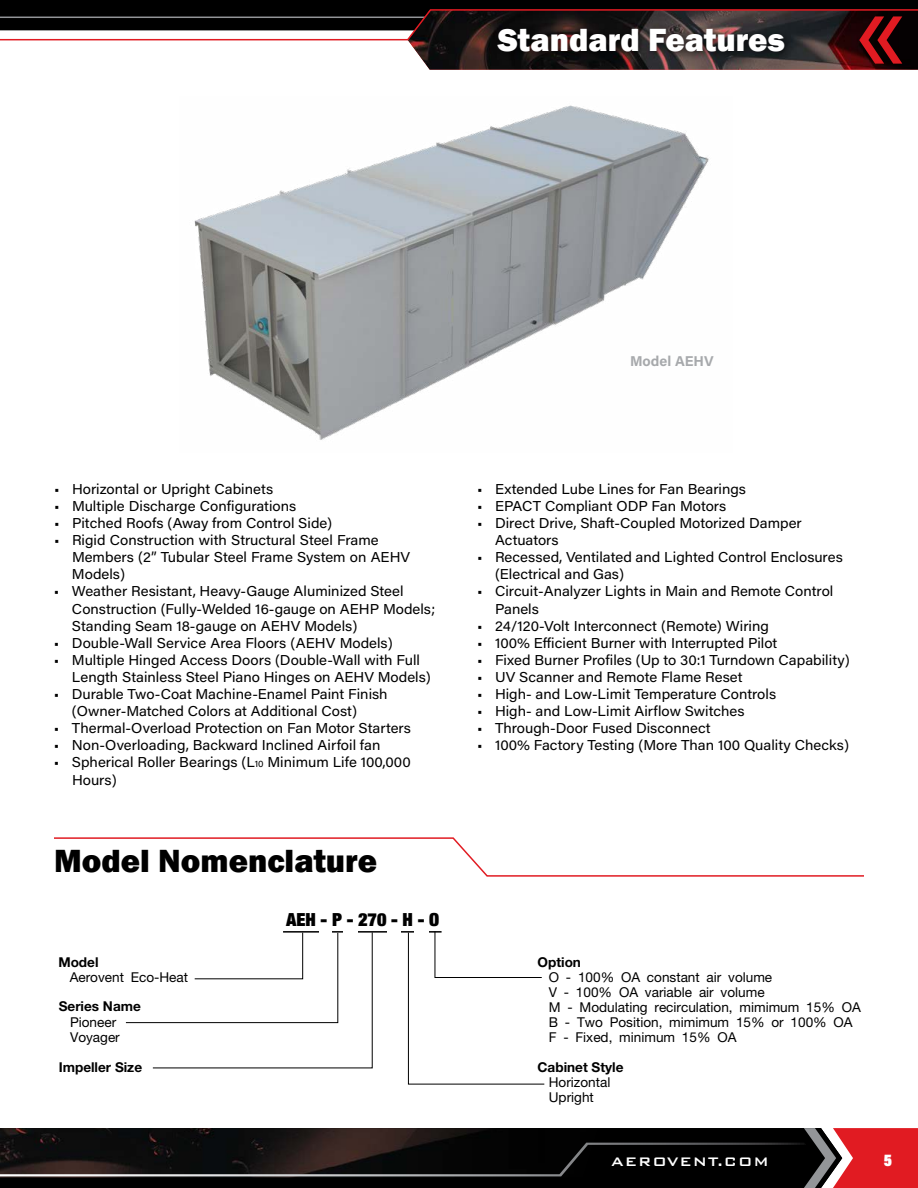
<style>
.page{position:relative;width:918px;height:1188px;background:#fff}
.page>*{position:absolute;margin:0;border:0;box-sizing:border-box;transform-origin:0 0}
.t1{font:800 33px "Franklin Gothic";color:#000}
.t2{font:800 33px "Franklin Gothic";color:#fff}
.t3{font:900 expanded 18.15px "Helvetica Neue";color:#000}
.t4{font:17.25px "Acumin Variable Concept";color:#fff}
.t5{font:500 16.5px "Bank Gothic BT";letter-spacing:.06em;color:#fff}
.t6{font:14.25px/17.1px "Acumin Variable Concept";color:#000}
.t7{font:14.25px "Acumin Variable Concept";color:#a7a9ac}
.t8{font:13.65px/15.1px "Helvetica Neue";color:#000}
.t9{font:700 13.65px "Helvetica Neue";color:#000}
.s1{font-size:9.3px}
</style>
<div class="page">
<svg style="left:0;top:1128px;width:918px;height:60px"></svg>
<div style="left:0;top:0;width:918px;height:31px;background:#000"></div>
<svg style="left:0;top:9px;width:918px;height:61px"></svg>
<div style="left:491px;top:22px;width:303px;height:39px;background:#000;opacity:.75"></div>
<img style="left:194px;top:105px;width:515px;height:335px">
<hr style="left:283px;top:931px;width:159px;height:2px;background:#000">
<div style="left:319px;top:928px;width:12px;height:11px;background:#fff"></div>
<div style="left:343px;top:927px;width:15px;height:12px;background:#fff"></div>
<svg style="left:125px;top:932px;width:248px;height:137px"></svg>
<div style="left:388px;top:928px;width:13px;height:11px;background:#fff"></div>
<svg style="left:408px;top:931px;width:137px;height:154px"></svg>
<svg style="left:54px;top:837px;width:810px;height:40px"></svg>
<h1 class="t2" style="left:498px;top:19px;width:289px">Standard Features</h1>
<p class="t7" style="left:630px;top:351px;width:85px">Model AEHV</p>
<p class="t6" style="left:54px;top:480px;width:221px">• Horizontal or Upright Cabinets</p>
<p class="t6" style="left:54px;top:497px;width:244px">• Multiple Discharge Configurations</p>
<p class="t6" style="left:54px;top:514px;width:280px">• Pitched Roofs (Away from Control Side)</p>
<p class="t6" style="left:72px;top:531px;width:340px;text-indent:-18px">• Rigid Construction with Structural Steel Frame<br>Members (2” Tubular Steel Frame System on AEHV<br>Models)</p>
<p class="t6" style="left:72px;top:582px;width:365px;text-indent:-18px">• Weather Resistant, Heavy-Gauge Aluminized Steel<br>Construction (Fully-Welded 16-gauge on AEHP Models;<br>Standing Seam 18-gauge on AEHV Models)</p>
<p class="t6" style="left:54px;top:634px;width:340px">• Double-Wall Service Area Floors (AEHV Models)</p>
<p class="t6" style="left:72px;top:651px;width:360px;text-indent:-18px">• Multiple Hinged Access Doors (Double-Wall with Full<br>Length Stainless Steel Piano Hinges on AEHV Models)</p>
<p class="t6" style="left:72px;top:685px;width:317px;text-indent:-18px">• Durable Two-Coat Machine-Enamel Paint Finish (Owner-Matched Colors at Additional Cost)</p>
<p class="t6" style="left:54px;top:719px;width:359px">• Thermal-Overload Protection on Fan Motor Starters</p>
<p class="t6" style="left:54px;top:736px;width:328px">• Non-Overloading, Backward Inclined Airfoil fan</p>
<p class="t6" style="left:72px;top:753px;width:340px;text-indent:-18px">• Spherical Roller Bearings (L<span class="s1">10</span> Minimum Life 100,000<br>Hours)</p>
<h1 class="t1" style="left:54px;top:840px;width:325px">Model Nomenclature</h1>
<p class="t9" style="left:58px;top:953px;width:42px">Model</p>
<p class="t8" style="left:70px;top:969px;width:120px">Aerovent Eco-Heat</p>
<p class="t9" style="left:59px;top:998px;width:84px">Series Name</p>
<p class="t8" style="left:70px;top:1014px;width:51px">Pioneer<br>Voyager</p>
<p class="t9" style="left:59px;top:1058px;width:85px">Impeller Size</p>
<p class="t3" style="left:286px;top:908px;width:155px">AEH - P - 270 - H - O</p>
<p class="t6" style="left:477px;top:480px;width:270px">• Extended Lube Lines for Fan Bearings</p>
<p class="t6" style="left:477px;top:497px;width:251px">• EPACT Compliant ODP Fan Motors</p>
<p class="t6" style="left:495px;top:514px;width:308px;text-indent:-18px">• Direct Drive, Shaft-Coupled Motorized Damper<br>Actuators</p>
<p class="t6" style="left:495px;top:548px;width:349px;text-indent:-18px">• Recessed, Ventilated and Lighted Control Enclosures (Electrical and Gas)</p>
<p class="t6" style="left:495px;top:582px;width:340px;text-indent:-18px">• Circuit-Analyzer Lights in Main and Remote Control<br>Panels</p>
<p class="t6" style="left:477px;top:617px;width:293px">• 24/120-Volt Interconnect (Remote) Wiring</p>
<p class="t6" style="left:477px;top:634px;width:302px">• 100% Efficient Burner with Interrupted Pilot</p>
<p class="t6" style="left:477px;top:651px;width:374px">• Fixed Burner Profiles (Up to 30:1 Turndown Capability)</p>
<p class="t6" style="left:477px;top:668px;width:267px">• UV Scanner and Remote Flame Reset</p>
<p class="t6" style="left:477px;top:685px;width:301px">• High- and Low-Limit Temperature Controls</p>
<p class="t6" style="left:477px;top:702px;width:269px">• High- and Low-Limit Airflow Switches</p>
<p class="t6" style="left:477px;top:719px;width:235px">• Through-Door Fused Disconnect</p>
<p class="t6" style="left:477px;top:736px;width:374px">• 100% Factory Testing (More Than 100 Quality Checks)</p>
<p class="t9" style="left:538px;top:953px;width:45px">Option</p>
<p class="t8" style="left:549px;top:969px;width:314px">O - 100% OA constant air volume<br>V - 100% OA variable air volume<br>M - Modulating recirculation, mimimum 15% OA B - Two Position, mimimum 15% or 100% OA F - Fixed, minimum 15% OA</p>
<p class="t9" style="left:538px;top:1059px;width:88px">Cabinet Style</p>
<p class="t8" style="left:549px;top:1075px;width:63px">Horizontal<br>Upright</p>
<p class="t5" style="left:611px;top:1152px;width:159px">AEROVENT.COM</p>
<p class="t4" style="left:884px;top:1148px;width:10px">5</p>
</div>
